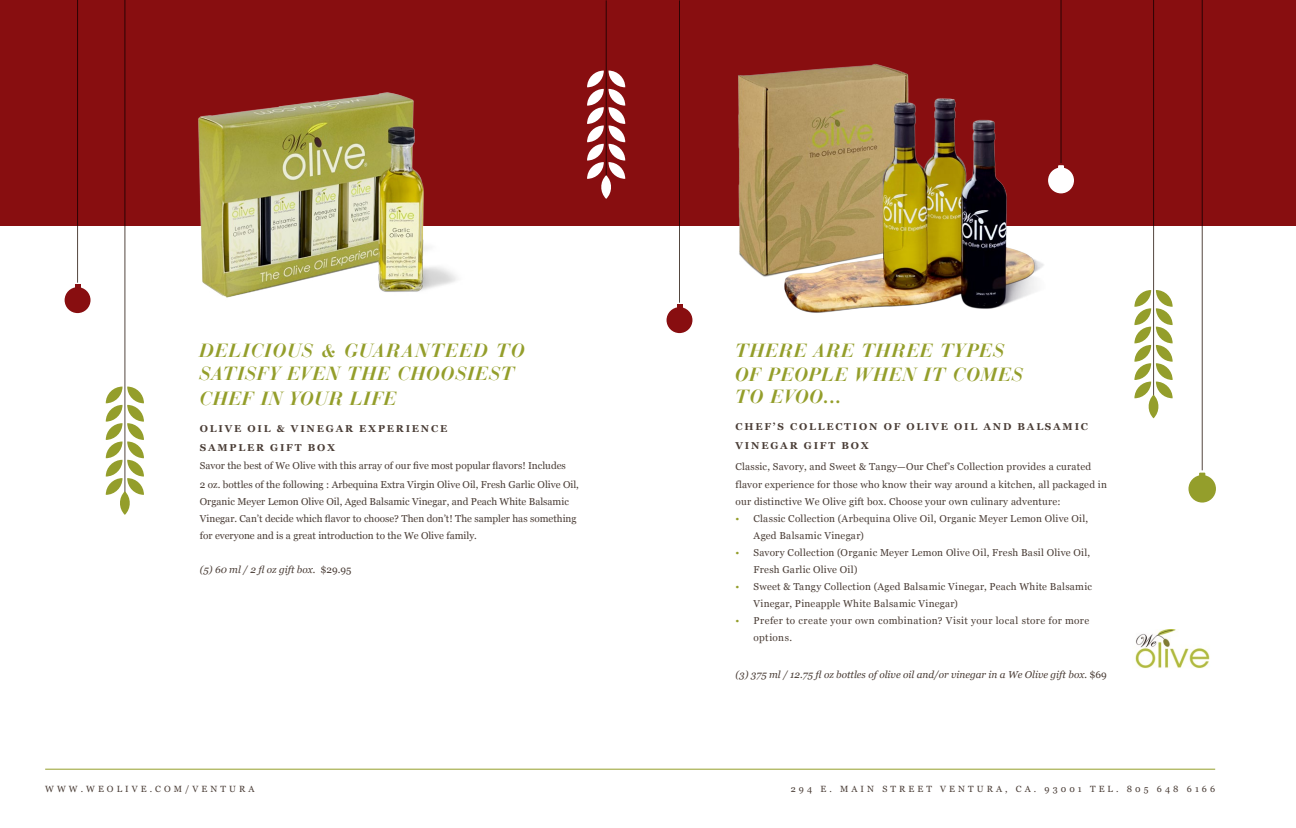
<style>
.page{position:relative;width:1296px;height:828px;background:#fff}
.page>*{position:absolute;margin:0;border:0;box-sizing:border-box;transform-origin:0 0}
.t1{font:italic 700 20px/23px "Bauer Bodoni BT";letter-spacing:.065em;color:#949e2b}
.t2{font:10px/17px "Georgia";letter-spacing:.02em;color:#4a3d36}
.t3{font:10px/17px "Georgia";color:#4a3d36}
.t4{font:italic 10px "Georgia";color:#4a3d36}
.t5{font:700 10px/18.8px "Georgia";letter-spacing:.18em;color:#4a3d36}
.t6{font:9px "Georgia";letter-spacing:.34em;color:#4a3d36}
.s1{font-style:normal}
.s2{color:#949e2b}
</style>
<div class="page">
<div style="left:0;top:0;width:1296px;height:225px;background:#880e10"></div>
<img style="left:714px;top:36px;width:350px;height:277px">
<img style="left:129px;top:92px;width:365px;height:206px">
<hr style="left:124px;top:0;width:1px;height:493px;background:#544740">
<svg style="left:106px;top:387px;width:38px;height:128px"></svg>
<hr style="left:1153px;top:0;width:1px;height:397px;background:#544740">
<svg style="left:1134px;top:290px;width:39px;height:128px"></svg>
<hr style="left:606px;top:0;width:1px;height:177px;background:#544740">
<svg style="left:587px;top:71px;width:38px;height:128px"></svg>
<hr style="left:77px;top:0;width:1px;height:283px;background:#544740">
<hr style="left:1202px;top:0;width:1px;height:470px;background:#544740">
<div style="left:65px;top:287px;width:26px;height:26px;background:#880e10;border-radius:50%"></div>
<div style="left:1188px;top:475px;width:28px;height:28px;background:#949e2b;border-radius:50%"></div>
<svg style="left:75px;top:285px;width:6px;height:2px"></svg>
<hr style="left:679px;top:0;width:1px;height:303px;background:#544740">
<div style="left:667px;top:307px;width:25px;height:26px;background:#880e10;border-radius:50%"></div>
<hr style="left:1061px;top:0;width:1px;height:163px;background:#544740">
<div style="left:1048px;top:167px;width:26px;height:26px;background:#fff;border-radius:50%"></div>
<svg style="left:1058px;top:165px;width:6px;height:3px"></svg>
<svg style="left:1199px;top:473px;width:6px;height:2px"></svg>
<img style="left:1135px;top:629px;width:75px;height:39px">
<hr style="left:45px;top:769px;width:1170px;height:1px;background:#949e2b">
<h1 class="t1" style="left:200px;top:339px;width:326px">DELICIOUS &amp; GUARANTEED TO<br>SATISFY EVEN THE CHOOSIEST</h1>
<h1 class="t1" style="left:200px;top:386px;width:198px">CHEF IN YOUR LIFE</h1>
<p class="t5" style="left:200px;top:418px;width:249px">OLIVE OIL &amp; VINEGAR EXPERIENCE<br>SAMPLER GIFT BOX</p>
<p class="t3" style="left:200px;top:456px;width:381px;line-height:18.6px">Savor the best of We Olive with this array of our five most popular flavors! Includes<br>2 oz. bottles of the following : Arbequina Extra Virgin Olive Oil, Fresh Garlic Olive Oil,</p>
<p class="t3" style="left:200px;top:492px;width:378px">Organic Meyer Lemon Olive Oil, Aged Balsamic Vinegar, and Peach White Balsamic<br>Vinegar. Can’t decide which flavor to choose? Then don’t! The sampler has something for everyone and is a great introduction to the We Olive family.</p>
<p class="t4" style="left:200px;top:562px;width:153px">(5) 60 ml / 2 fl oz gift box. <span class="s1">$29.95</span></p>
<h1 class="t1" style="left:736px;top:338px;width:289px;line-height:24px">THERE ARE THREE TYPES<br>OF PEOPLE WHEN IT COMES</h1>
<h1 class="t1" style="left:736px;top:385px;width:108px">TO EVOO...</h1>
<p class="t5" style="left:736px;top:417px;width:354px">CHEF’S COLLECTION OF OLIVE OIL AND BALSAMIC<br>VINEGAR GIFT BOX</p>
<p class="t2" style="left:736px;top:456px;width:373px;line-height:18.6px">Classic, Savory, and Sweet &amp; Tangy—Our Chef’s Collection provides a curated flavor experience for those who know their way around a kitchen, all packaged in</p>
<p class="t2" style="left:736px;top:493px;width:327px">our distinctive We Olive gift box. Choose your own culinary adventure:</p>
<p class="t2" style="left:754px;top:510px;width:336px;text-indent:-18px"><span class="s2">•</span> Classic Collection (Arbequina Olive Oil, Organic Meyer Lemon Olive Oil,<br>Aged Balsamic Vinegar)</p>
<p class="t2" style="left:754px;top:544px;width:338px;text-indent:-18px"><span class="s2">•</span> Savory Collection (Organic Meyer Lemon Olive Oil, Fresh Basil Olive Oil,<br>Fresh Garlic Olive Oil)</p>
<p class="t2" style="left:754px;top:578px;width:340px;text-indent:-18px"><span class="s2">•</span> Sweet &amp; Tangy Collection (Aged Balsamic Vinegar, Peach White Balsamic<br>Vinegar, Pineapple White Balsamic Vinegar)</p>
<p class="t2" style="left:754px;top:612px;width:337px;text-indent:-18px"><span class="s2">•</span> Prefer to create your own combination? Visit your local store for more options.</p>
<p class="t4" style="left:736px;top:667px;width:373px">(3) 375 ml / 12.75 fl oz bottles of olive oil and/or vinegar in a We Olive gift box. <span class="s1">$69</span></p>
<p class="t6" style="left:45px;top:782px;width:211px">WWW.WEOLIVE.COM/VENTURA</p>
<p class="t6" style="left:791px;top:782px;width:426px">294 E. MAIN STREET VENTURA, CA. 93001 TEL. 805 648 6166</p>
</div>
